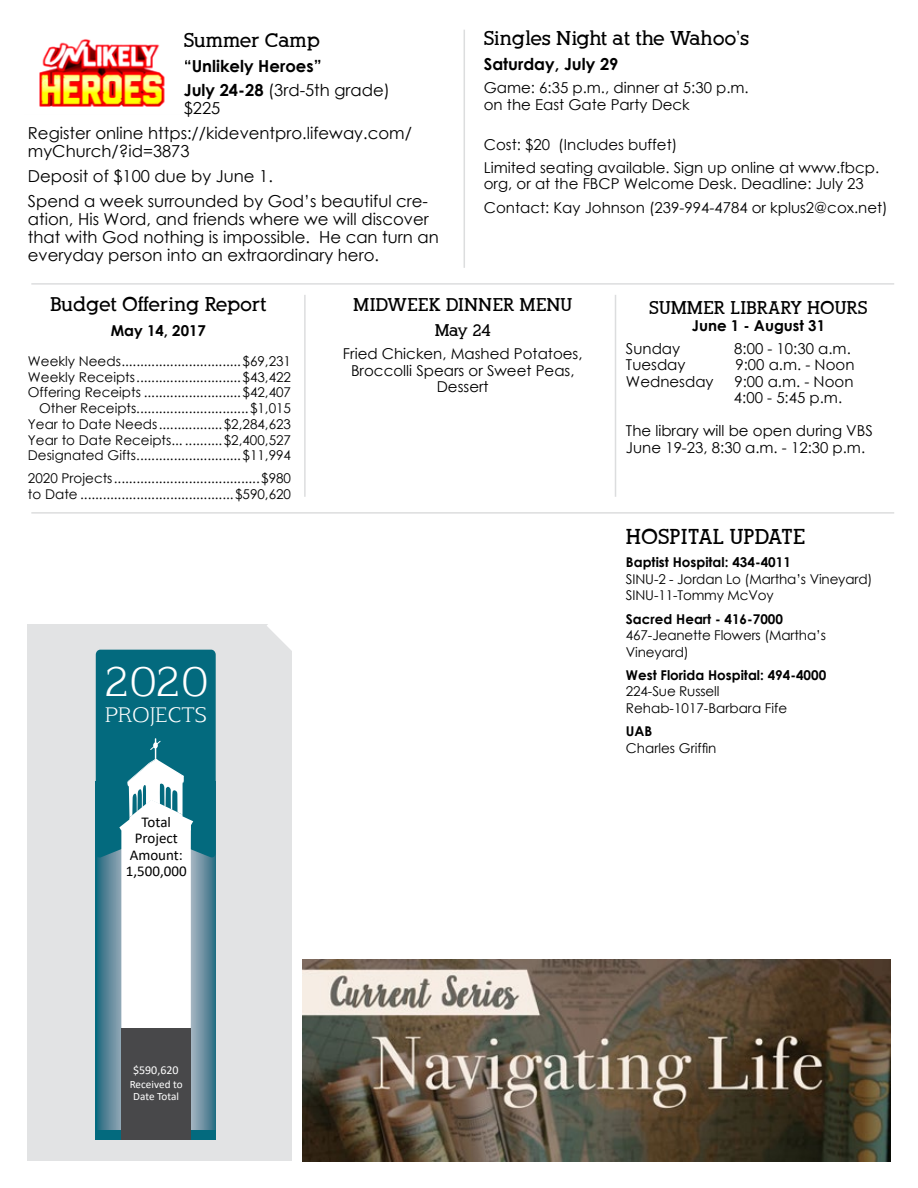
<style>
.page{position:relative;width:918px;height:1188px;background:#fff}
.page>*{position:absolute;margin:0;border:0;box-sizing:border-box;transform-origin:0 0}
.t1{font:40.65px "Aftaserif";color:#fff}
.t2{font:700 21px "Alexandria FLF";color:#000}
.t3{font:20.4px "Aftaserif";color:#fff}
.t4{font:700 19.5px "Alexandria FLF";color:#000}
.t5{font:700 18px "Alexandria FLF";color:#000}
.t6{font:16.5px/24.8px "Century Gothic";color:#000}
.t7{font:700 16.5px/24.8px "Century Gothic";color:#000}
.t8{font:700 16.5px "Alexandria FLF";color:#000}
.t9{font:15px/16.5px "Century Gothic";color:#000}
.t10{font:15px/16.5px "Calibri";color:#000;text-align:center}
.t11{font:700 15px "Century Gothic";color:#000}
.t12{font:13.5px/15.8px "Century Gothic";color:#000}
.t13{font:700 13.5px "Century Gothic";color:#000}
.t14{font:12px "Calibri";color:#fff}
.t15{font:11.25px/11.7px "Calibri";color:#fff;text-align:center}
.s1{font-weight:400}
</style>
<div class="page">
<div style="left:27px;top:624px;width:265px;height:537px;background:#e2e3e4"></div>
<hr style="left:615px;top:295px;width:1px;height:202px;background:#dcddde">
<svg style="left:96px;top:650px;width:120px;height:490px;background:#6ba1ae"></svg>
<div style="left:121px;top:1028px;width:70px;height:112px;background:#48484a"></div>
<svg style="left:267px;top:624px;width:25px;height:27px"></svg>
<img style="left:303px;top:959px;width:588px;height:203px">
<hr style="left:31px;top:512px;width:863px;height:2px;background:#dcddde">
<hr style="left:31px;top:283px;width:863px;height:2px;background:#dcddde">
<hr style="left:464px;top:30px;width:1px;height:238px;background:#dcddde">
<img style="left:39px;top:39px;width:126px;height:68px">
<hr style="left:304px;top:295px;width:2px;height:202px;background:#dcddde">
<h3 class="t4" style="left:484px;top:28px;width:267px">Singles Night at the Wahoo’s</h3>
<p class="t7" style="left:484px;top:51px;width:136px">Saturday, July 29</p>
<p class="t9" style="left:484px;top:80px;width:266px">Game: 6:35 p.m., dinner at 5:30 p.m. on the East Gate Party Deck</p>
<p class="t9" style="left:484px;top:132px;width:397px;line-height:23.2px">Cost: $20 (Includes buffet)<br>Limited seating available. Sign up online at www.fbcp.</p>
<p class="t9" style="left:484px;top:172px;width:405px;line-height:23.2px">org, or at the FBCP Welcome Desk. Deadline: July 23<br>Contact: Kay Johnson (239-994-4784 or kplus2@cox.net)</p>
<h3 class="t4" style="left:184px;top:30px;width:137px">Summer Camp</h3>
<p class="t7" style="left:184px;top:52px;width:208px">“Unlikely Heroes”<br>July 24-28 <span class="s1">(3rd-5th grade)</span></p>
<p class="t6" style="left:28px;top:96px;width:385px;text-indent:156px">$225<br>Register online https://kideventpro.lifeway.com/</p>
<p class="t6" style="left:28px;top:138px;width:402px">myChurch/?id=3873<br>Deposit of $100 due by June 1.<br>Spend a week surrounded by God’s beautiful cre-</p>
<p class="t6" style="left:28px;top:209px;width:412px;line-height:18px">ation, His Word, and friends where we will discover that with God nothing is impossible. He can turn an everyday person into an extraordinary hero.</p>
<h3 class="t4" style="left:50px;top:294px;width:218px">Budget Offering Report</h3>
<p class="t11" style="left:111px;top:319px;width:97px">May 14, 2017</p>
<h3 class="t5" style="left:353px;top:295px;width:221px">MIDWEEK DINNER MENU</h3>
<p class="t8" style="left:435px;top:322px;width:58px">May 24</p>
<p class="t9" style="left:343px;top:346px;width:241px;text-align:center">Fried Chicken, Mashed Potatoes,<br>Broccolli Spears or Sweet Peas,<br>Dessert</p>
<h3 class="t5" style="left:649px;top:298px;width:220px">SUMMER LIBRARY HOURS</h3>
<p class="t11" style="left:692px;top:314px;width:135px">June 1 - August 31</p>
<p class="t9" style="left:626px;top:340px;width:56px">Sunday</p>
<p class="t9" style="left:734px;top:340px;width:118px">8:00 - 10:30 a.m.</p>
<p class="t9" style="left:626px;top:357px;width:61px">Tuesday</p>
<p class="t9" style="left:735px;top:357px;width:121px">9:00 a.m. - Noon</p>
<p class="t9" style="left:626px;top:373px;width:89px">Wednesday</p>
<p class="t9" style="left:734px;top:373px;width:121px">9:00 a.m. - Noon<br>4:00 - 5:45 p.m.</p>
<p class="t9" style="left:626px;top:423px;width:248px">The library will be open during VBS<br>June 19-23, 8:30 a.m. - 12:30 p.m.</p>
<p class="t12" style="left:28px;top:353px;width:265px;text-align:right">Weekly Needs................................$69,231<br>Weekly Receipts............................$43,422<br>Offering Receipts ..........................$42,407<br>Other Receipts..............................$1,015<br>Year to Date Needs.................$2,284,623<br>Year to Date Receipts... ..........$2,400,527<br>Designated Gifts............................$11,994</p>
<p class="t12" style="left:28px;top:470px;width:265px">2020 Projects.......................................$980 to Date .........................................$590,620</p>
<h1 class="t1" style="left:105px;top:656px;width:105px">2020</h1>
<h3 class="t3" style="left:105px;top:702px;width:103px">PROJECTS</h3>
<p class="t10" style="left:126px;top:813px;width:62px">Total<br>Project<br>Amount:<br>1,500,000</p>
<p class="t14" style="left:133px;top:1062px;width:47px">$590,620</p>
<p class="t15" style="left:130px;top:1078px;width:54px">Received to<br>Date Total</p>
<h2 class="t2" style="left:626px;top:526px;width:181px">HOSPITAL UPDATE</h2>
<p class="t13" style="left:626px;top:552px;width:166px">Baptist Hospital: 434-4011</p>
<p class="t12" style="left:626px;top:571px;width:248px;line-height:16.5px">SINU-2 - Jordan Lo (Martha’s Vineyard)<br>SINU-11-Tommy McVoy</p>
<p class="t13" style="left:626px;top:609px;width:159px">Sacred Heart - 416-7000</p>
<p class="t12" style="left:626px;top:627px;width:201px;line-height:16.5px">467-Jeanette Flowers (Martha’s<br>Vineyard)</p>
<p class="t13" style="left:626px;top:665px;width:202px">West Florida Hospital: 494-4000</p>
<p class="t12" style="left:626px;top:683px;width:163px;line-height:16.5px">224-Sue Russell<br>Rehab-1017-Barbara Fife</p>
<p class="t13" style="left:626px;top:721px;width:28px">UAB</p>
<p class="t12" style="left:626px;top:740px;width:92px">Charles Griffin</p>
</div>
